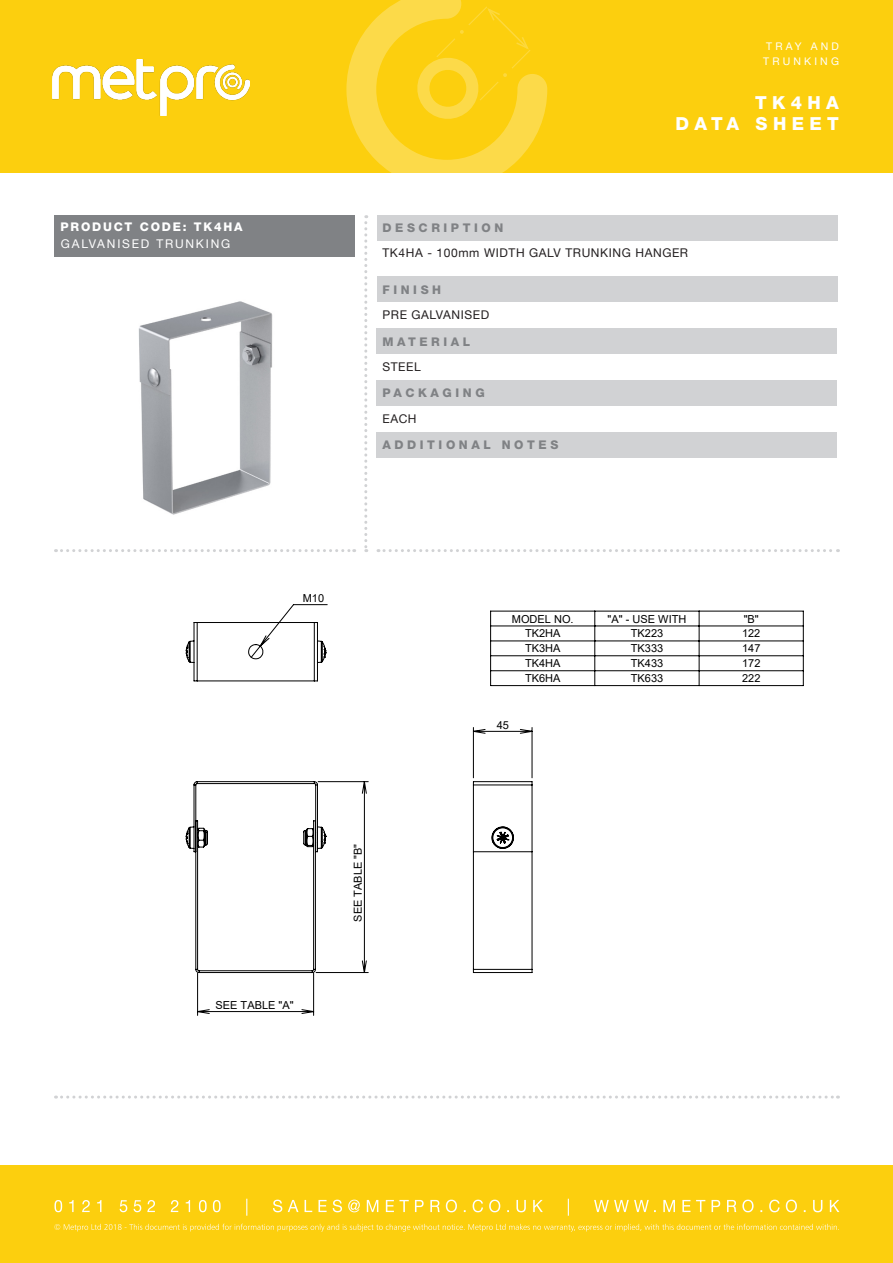
<style>
.page{position:relative;width:893px;height:1263px;background:#fff}
.page>*{position:absolute;margin:0;border:0;box-sizing:border-box;transform-origin:0 0}
.t1{font:800 18px "Helvetica Neue LT Std";letter-spacing:.3em;color:#fff}
.t2{font:12px "Helvetica Neue LT Com";letter-spacing:.05em;color:#231f20}
.t3{font:800 12px "Helvetica Neue LT Std";letter-spacing:.3em;color:#808285}
.t4{font:12px "Helvetica Neue LT Com";letter-spacing:.15em;color:#fff}
.t5{font:800 12px "Helvetica Neue LT Std";letter-spacing:.15em;color:#fff}
.t6{font:10.95px "Arial";color:#000}
.t7{font:10.5px "Helvetica Neue LT Com";letter-spacing:.3em;color:#fff}
</style>
<div class="page">
<div style="left:0;top:1165px;width:893px;height:98px;background:#fccf0e"></div>
<svg style="left:54px;top:1224px;width:785px;height:7px"></svg>
<svg style="left:54px;top:1199px;width:785px;height:17px"></svg>
<div style="left:0;top:0;width:893px;height:172px;background:#fccf0e"></div>
<img style="left:52px;top:60px;width:198px;height:56px">
<svg style="left:364px;top:215px;width:3px;height:337px"></svg>
<svg style="left:56px;top:549px;width:299px;height:3px"></svg>
<svg style="left:378px;top:549px;width:460px;height:3px"></svg>
<svg style="left:62px;top:1095px;width:776px;height:3px"></svg>
<svg style="left:346px;top:0;width:201px;height:173px"></svg>
<div style="left:376px;top:215px;width:461px;height:25px;background:#d1d2d4"></div>
<div style="left:55px;top:215px;width:300px;height:41px;background:#808285"></div>
<div style="left:376px;top:277px;width:461px;height:25px;background:#d1d2d4"></div>
<div style="left:376px;top:329px;width:461px;height:25px;background:#d1d2d4"></div>
<div style="left:376px;top:381px;width:461px;height:25px;background:#d1d2d4"></div>
<div style="left:376px;top:432px;width:461px;height:26px;background:#d1d2d4"></div>
<img style="left:138px;top:301px;width:135px;height:214px">
<svg style="left:185px;top:622px;width:12px;height:60px"></svg>
<svg style="left:490px;top:611px;width:1px;height:75px"></svg>
<svg style="left:594px;top:612px;width:1px;height:73px"></svg>
<svg style="left:699px;top:612px;width:1px;height:73px"></svg>
<svg style="left:803px;top:611px;width:1px;height:75px"></svg>
<hr style="left:491px;top:611px;width:104px;height:1px;background:#000">
<hr style="left:491px;top:626px;width:104px;height:1px;background:#000">
<hr style="left:595px;top:611px;width:104px;height:1px;background:#000">
<hr style="left:595px;top:626px;width:104px;height:1px;background:#000">
<hr style="left:699px;top:611px;width:104px;height:1px;background:#000">
<hr style="left:699px;top:626px;width:104px;height:1px;background:#000">
<hr style="left:491px;top:641px;width:104px;height:1px;background:#000">
<hr style="left:595px;top:641px;width:104px;height:1px;background:#000">
<hr style="left:699px;top:641px;width:104px;height:1px;background:#000">
<hr style="left:491px;top:655px;width:104px;height:1px;background:#000">
<hr style="left:595px;top:655px;width:104px;height:1px;background:#000">
<hr style="left:699px;top:655px;width:104px;height:1px;background:#000">
<hr style="left:491px;top:670px;width:104px;height:1px;background:#000">
<hr style="left:595px;top:670px;width:104px;height:1px;background:#000">
<hr style="left:699px;top:670px;width:104px;height:1px;background:#000">
<hr style="left:491px;top:685px;width:104px;height:1px;background:#000">
<hr style="left:595px;top:685px;width:104px;height:1px;background:#000">
<hr style="left:699px;top:685px;width:104px;height:1px;background:#000">
<svg style="left:472px;top:727px;width:61px;height:246px"></svg>
<svg style="left:197px;top:604px;width:131px;height:412px"></svg>
<svg style="left:185px;top:780px;width:184px;height:193px"></svg>
<p class="t5" style="left:61px;top:220px;width:184px">PRODUCT CODE: TK4HA</p>
<p class="t4" style="left:61px;top:236px;width:171px">GALVANISED TRUNKING</p>
<p class="t7" style="left:766px;top:40px;width:74px">TRAY AND</p>
<p class="t7" style="left:763px;top:55px;width:77px">TRUNKING</p>
<p class="t1" style="left:755px;top:91px;width:85px">TK4HA</p>
<p class="t1" style="left:676px;top:113px;width:165px">DATA SHEET</p>
<p class="t3" style="left:382px;top:221px;width:122px">DESCRIPTION</p>
<p class="t2" style="left:382px;top:245px;width:307px">TK4HA - 100mm WIDTH GALV TRUNKING HANGER</p>
<p class="t3" style="left:382px;top:282px;width:60px">FINISH</p>
<p class="t2" style="left:382px;top:307px;width:108px">PRE GALVANISED</p>
<p class="t3" style="left:382px;top:334px;width:89px">MATERIAL</p>
<p class="t2" style="left:382px;top:359px;width:40px">STEEL</p>
<p class="t3" style="left:382px;top:386px;width:104px">PACKAGING</p>
<p class="t2" style="left:382px;top:411px;width:36px">EACH</p>
<p class="t3" style="left:382px;top:438px;width:178px">ADDITIONAL NOTES</p>
<p class="t6" style="left:303px;top:591px;width:23px">M10</p>
<p class="t6" style="left:216px;top:997px;width:80px">SEE TABLE "A"</p>
<p class="t6" style="left:351px;top:922px;width:80px;rotate:-90deg">SEE TABLE "B"</p>
<p class="t6" style="left:512px;top:611px;width:63px">MODEL NO.</p>
<p class="t6" style="left:608px;top:611px;width:80px">"A" - USE WITH</p>
<p class="t6" style="left:744px;top:611px;width:17px">"B"</p>
<p class="t6" style="left:525px;top:626px;width:37px">TK2HA</p>
<p class="t6" style="left:631px;top:626px;width:34px">TK223</p>
<p class="t6" style="left:742px;top:626px;width:20px">122</p>
<p class="t6" style="left:525px;top:641px;width:37px">TK3HA</p>
<p class="t6" style="left:631px;top:641px;width:34px">TK333</p>
<p class="t6" style="left:742px;top:641px;width:20px">147</p>
<p class="t6" style="left:525px;top:656px;width:37px">TK4HA</p>
<p class="t6" style="left:631px;top:656px;width:34px">TK433</p>
<p class="t6" style="left:742px;top:656px;width:20px">172</p>
<p class="t6" style="left:525px;top:671px;width:37px">TK6HA</p>
<p class="t6" style="left:631px;top:671px;width:34px">TK633</p>
<p class="t6" style="left:742px;top:671px;width:20px">222</p>
<p class="t6" style="left:497px;top:717px;width:14px">45</p>
</div>
